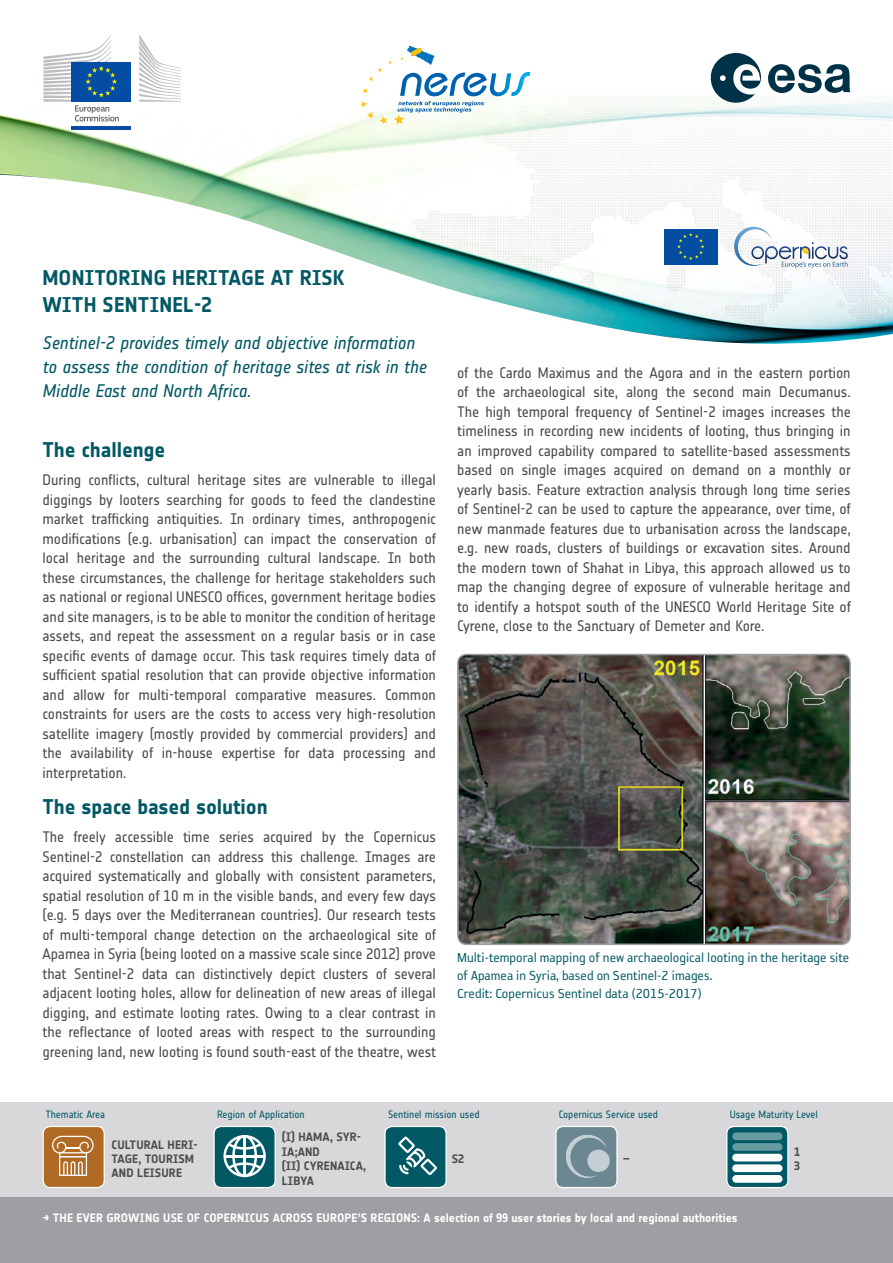
<style>
.page{position:relative;width:893px;height:1263px;background:#fff}
.page>*{position:absolute;margin:0;border:0;box-sizing:border-box;transform-origin:0 0}
.t1{font:700 21px/27px "Notes Esa";color:#025864}
.t2{font:italic 18px/24px "Notes Esa";letter-spacing:-.005em;color:#025864}
.t3{font:15px/19.5px "Notes Esa";letter-spacing:-.005em;color:#4d4d4f;text-align:justify}
.t4{font:15px/18px "Reykjavik One OT A Gauge";color:#025864}
.t5{font:700 12px "Notes Esa";color:#fff}
.t6{font:700 12px/14.4px "Notes Esa";letter-spacing:.01em;color:#4d4d4f}
.t7{font:10.5px "Notes Esa";letter-spacing:-.005em;color:#025864}
.t8{font:7.5px "Myriad Pro";color:#000}
</style>
<div class="page">
<img style="left:0;top:95px;width:893px;height:249px">
<svg style="left:768px;top:64px;width:82px;height:30px"></svg>
<svg style="left:708px;top:53px;width:53px;height:51px"></svg>
<div style="left:0;top:1102px;width:893px;height:98px;background:#d8d8da"></div>
<div style="left:43px;top:1126px;width:61px;height:61px;background:#b16a24;border-radius:7px"></div>
<svg style="left:52px;top:1136px;width:42px;height:40px"></svg>
<div style="left:43px;top:1126px;width:62px;height:62px;border:1px solid #fff;border-radius:7px"></div>
<div style="left:385px;top:1126px;width:61px;height:61px;background:#025864;border-radius:7px"></div>
<svg style="left:398px;top:1136px;width:39px;height:39px"></svg>
<div style="left:384px;top:1126px;width:63px;height:62px;border:1px solid #fff;border-radius:7px"></div>
<div style="left:556px;top:1126px;width:61px;height:61px;background:#6b8791;border-radius:7px"></div>
<svg style="left:566px;top:1135px;width:41px;height:43px"></svg>
<svg style="left:587px;top:1149px;width:23px;height:23px"></svg>
<div style="left:555px;top:1126px;width:63px;height:62px;border:1px solid #fff;border-radius:7px"></div>
<div style="left:214px;top:1126px;width:61px;height:61px;background:#025864;border-radius:7px"></div>
<svg style="left:223px;top:1135px;width:43px;height:42px"></svg>
<div style="left:213px;top:1126px;width:63px;height:62px;border:1px solid #fff;border-radius:7px"></div>
<svg style="left:727px;top:1126px;width:61px;height:61px;background:#0b5e6a"></svg>
<div style="left:732px;top:1132px;width:50px;height:8px;background:#669aa1;border-radius:4px"></div>
<div style="left:732px;top:1143px;width:50px;height:8px;background:#669aa1;border-radius:4px"></div>
<div style="left:732px;top:1154px;width:50px;height:7px;background:#fff;border-radius:4px"></div>
<div style="left:732px;top:1164px;width:50px;height:8px;background:#fff;border-radius:4px"></div>
<div style="left:732px;top:1175px;width:50px;height:8px;background:#fff;border-radius:4px"></div>
<div style="left:726px;top:1126px;width:63px;height:62px;border:1px solid #fff;border-radius:7px"></div>
<div style="left:0;top:1198px;width:893px;height:65px;background:#9d9fa2"></div>
<div style="left:72px;top:100px;width:59px;height:27px;background:#fff"></div>
<div style="left:72px;top:62px;width:59px;height:40px;background:#034ea2"></div>
<hr style="left:72px;top:126px;width:59px;height:3px;background:#034ea2">
<svg style="left:139px;top:34px;width:42px;height:68px"></svg>
<svg style="left:44px;top:35px;width:75px;height:86px"></svg>
<svg style="left:360px;top:46px;width:170px;height:79px"></svg>
<svg style="left:734px;top:227px;width:114px;height:41px"></svg>
<div style="left:663px;top:228px;width:56px;height:38px;background:#fff"></div>
<div style="left:664px;top:229px;width:54px;height:36px;background:#034ea2"></div>
<svg style="left:677px;top:233px;width:27px;height:27px"></svg>
<img style="left:458px;top:654px;width:392px;height:290px">
<div style="left:457px;top:654px;width:394px;height:291px;border:2px solid #9d9fa2;border-radius:9px"></div>
<h1 class="t1" style="left:42px;top:264px;width:303px">MONITORING HERITAGE AT RISK<br>WITH SENTINEL-2</h1>
<p class="t2" style="left:42px;top:330px;width:386px">Sentinel-2 provides timely and objective information to assess the condition of heritage sites at risk in the<br>Middle East and North Africa.</p>
<h1 class="t1" style="left:43px;top:436px;width:124px">The challenge</h1>
<p class="t3" style="left:43px;top:470px;width:395px">During conflicts, cultural heritage sites are vulnerable to illegal diggings by looters searching for goods to feed the clandestine market trafficking antiquities. In ordinary times, anthropogenic modifications (e.g. urbanisation) can impact the conservation of local heritage and the surrounding cultural landscape. In both these circumstances, the challenge for heritage stakeholders such as national or regional UNESCO offices, government heritage bodies and site managers, is to be able to monitor the condition of heritage assets, and repeat the assessment on a regular basis or in case specific events of damage occur. This task requires timely data of sufficient spatial resolution that can provide objective information and allow for multi-temporal comparative measures. Common constraints for users are the costs to access very high-resolution satellite imagery (mostly provided by commercial providers) and the availability of in-house expertise for data processing and interpretation.</p>
<h1 class="t1" style="left:43px;top:793px;width:227px">The space based solution</h1>
<p class="t3" style="left:43px;top:827px;width:395px">The freely accessible time series acquired by the Copernicus Sentinel-2 constellation can address this challenge. Images are acquired systematically and globally with consistent parameters, spatial resolution of 10 m in the visible bands, and every few days (e.g. 5 days over the Mediterranean countries). Our research tests of multi-temporal change detection on the archaeological site of Apamea in Syria (being looted on a massive scale since 2012) prove that Sentinel-2 data can distinctively depict clusters of several adjacent looting holes, allow for delineation of new areas of illegal digging, and estimate looting rates. Owing to a clear contrast in the reflectance of looted areas with respect to the surrounding greening land, new looting is found south-east of the theatre, west</p>
<p class="t8" style="left:47px;top:1046px;width:30px">Heritage,</p>
<p class="t8" style="left:132px;top:1046px;width:46px">Food, Forestry</p>
<p class="t8" style="left:217px;top:1046px;width:47px">Environmental</p>
<p class="t8" style="left:296px;top:1046px;width:43px">Management</p>
<p class="t8" style="left:379px;top:1046px;width:37px">and Energy</p>
<p class="t3" style="left:457px;top:363px;width:395px">of the Cardo Maximus and the Agora and in the eastern portion of the archaeological site, along the second main Decumanus.<br>The high temporal frequency of Sentinel-2 images increases the timeliness in recording new incidents of looting, thus bringing in an improved capability compared to satellite-based assessments based on single images acquired on demand on a monthly or yearly basis. Feature extraction analysis through long time series of Sentinel-2 can be used to capture the appearance, over time, of new manmade features due to urbanisation across the landscape, e.g. new roads, clusters of buildings or excavation sites. Around the modern town of Shahat in Libya, this approach allowed us to map the changing degree of exposure of vulnerable heritage and to identify a hotspot south of the UNESCO World Heritage Site of Cyrene, close to the Sanctuary of Demeter and Kore.</p>
<p class="t4" style="left:457px;top:949px;width:394px">Multi-temporal mapping of new archaeological looting in the heritage site of Apamea in Syria, based on Sentinel-2 images.<br>Credit: Copernicus Sentinel data (2015-2017)</p>
<p class="t7" style="left:45px;top:1108px;width:61px">Thematic Area</p>
<p class="t7" style="left:217px;top:1108px;width:89px">Region of Application</p>
<p class="t7" style="left:388px;top:1108px;width:93px">Sentinel mission used</p>
<p class="t7" style="left:559px;top:1108px;width:101px">Copernicus Service used</p>
<p class="t7" style="left:730px;top:1108px;width:89px">Usage Maturity Level</p>
<p class="t6" style="left:112px;top:1137px;width:88px">CULTURAL HERI-<br>TAGE, TOURISM<br>AND LEISURE</p>
<p class="t6" style="left:282px;top:1130px;width:86px">(I) HAMA, SYR-<br>IA;AND<br>(II) CYRENAICA,<br>LIBYA</p>
<p class="t6" style="left:452px;top:1151px;width:14px">S2</p>
<p class="t6" style="left:794px;top:1144px;width:7px">1<br>3</p>
<p class="t6" style="left:623px;top:1151px;width:9px">–</p>
<p class="t5" style="left:43px;top:1210px;width:696px">→ THE EVER GROWING USE OF COPERNICUS ACROSS EUROPE’S REGIONS: A selection of 99 user stories by local and regional authorities</p>
</div>
